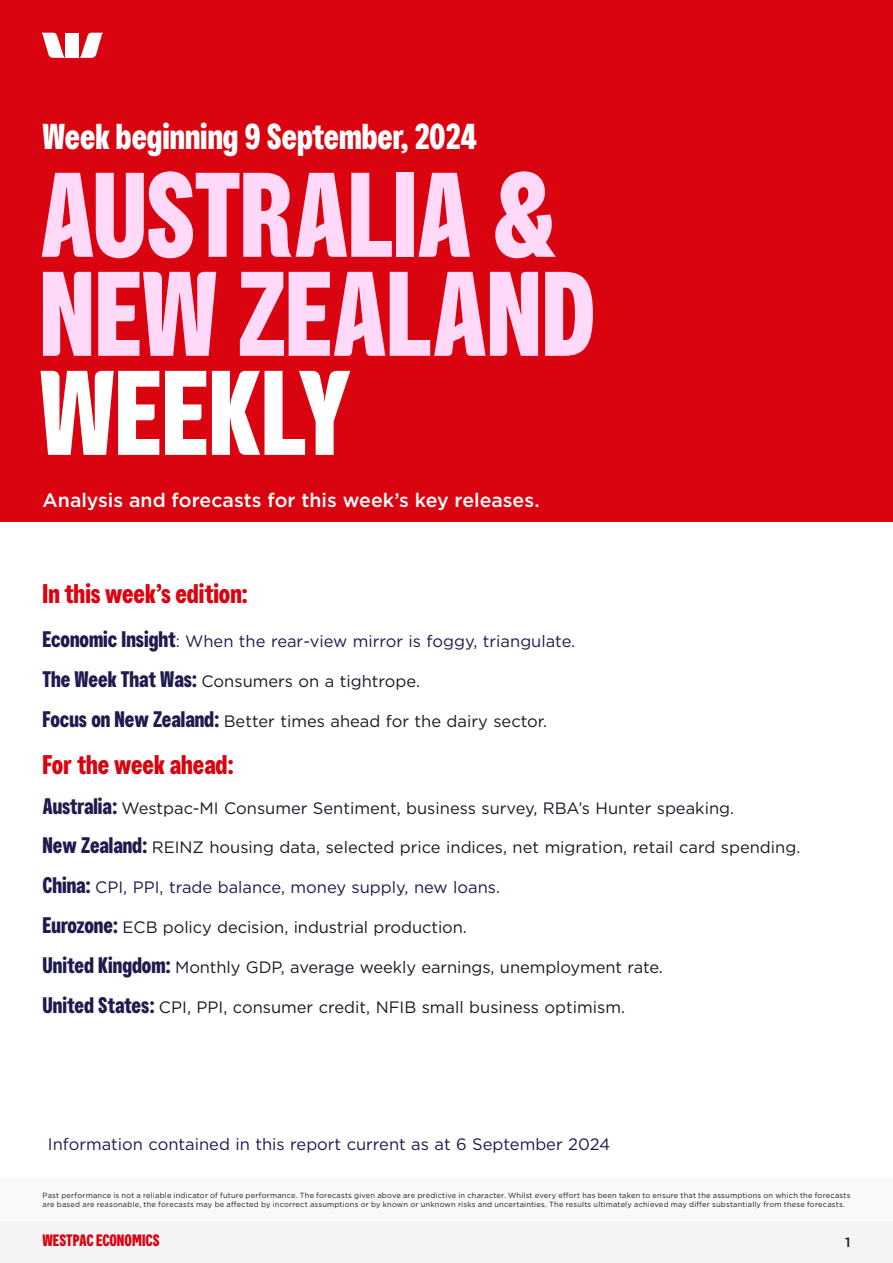
<style>
.page{position:relative;width:893px;height:1263px;background:#fff}
.page>*{position:absolute;margin:0;border:0;box-sizing:border-box;transform-origin:0 0}
.H1B_Main_Title{font:700 120px/99px "Westpac";letter-spacing:-.01em;color:#ffd9f7}
.H1A_Title_page_-_Date{font:700 36px "Westpac";color:#fff}
.H4_Crosshead{font:700 27px "Westpac";color:#da0310}
.SUBHEAD_1{font:700 27px "Westpac";color:#da0310}
.S1_standfirst{font:500 19.5px "Gotham";color:#fff}
.SUBHEAD_2_line{font:16.5px "Gotham";color:#181b25}
.SUBHEAD_2_line-2{font:16.5px "Gotham";color:#1c1b4c}
.SUBHEAD_2_line-3{font:16.5px "Gotham";color:#1f1b4f}
.X2_Bottom_strap{font:700 16.5px "Westpac";color:#da0310}
.X3_Page_number{font:500 13.5px "Gotham";color:#181b25}
.X4_Footnotes{font:7.5px/9px "Gotham";letter-spacing:.025em;color:#181b25}
.s1{color:#fff}
.s2{font-family:"Westpac";font-weight:700;font-size:22.5px}
.s3{font-family:"Westpac";font-weight:700;font-size:22.5px;color:#1f1b4f}
</style>
<div class="page">
<div style="left:0;top:0;width:893px;height:521px;background:#da0310"></div>
<div style="left:0;top:1220px;width:893px;height:43px;background:#f4f4f6"></div>
<div style="left:0;top:1178px;width:893px;height:42px;background:#f9f9fa"></div>
<svg style="left:42px;top:33px;width:23px;height:25px"></svg>
<svg style="left:80px;top:33px;width:23px;height:25px"></svg>
<div style="left:66px;top:33px;width:13px;height:25px;background:#fff"></div>
<p class="H1A_Title_page_-_Date" style="left:43px;top:115px;width:436px">Week beginning 9 September, 2024</p>
<p class="H1B_Main_Title" style="left:39px;top:163px;width:558px">AUSTRALIA &amp;<br>NEW ZEALAND<br><span class="s1">WEEKLY</span></p>
<p class="S1_standfirst" style="left:43px;top:487px;width:499px">Analysis and forecasts for this week’s key releases.</p>
<p class="H4_Crosshead" style="left:43px;top:578px;width:207px">In this week’s edition:</p>
<p class="SUBHEAD_2_line-3" style="left:43px;top:631px;width:534px"><span class="s2">Economic Insight</span>: When the rear-view mirror is foggy, triangulate.</p>
<p class="SUBHEAD_2_line" style="left:43px;top:671px;width:379px"><span class="s3">The Week That Was:</span> Consumers on a tightrope.</p>
<p class="SUBHEAD_2_line" style="left:43px;top:710px;width:506px"><span class="s3">Focus on New Zealand:</span> Better times ahead for the dairy sector.</p>
<p class="SUBHEAD_1" style="left:43px;top:748px;width:193px">For the week ahead:</p>
<p class="SUBHEAD_2_line" style="left:43px;top:797px;width:693px"><span class="s3">Australia:</span> Westpac-MI Consumer Sentiment, business survey, RBA’s Hunter speaking.</p>
<p class="SUBHEAD_2_line" style="left:43px;top:837px;width:759px"><span class="s3">New Zealand:</span> REINZ housing data, selected price indices, net migration, retail card spending.</p>
<p class="SUBHEAD_2_line-2" style="left:43px;top:877px;width:459px"><span class="s3">China:</span> CPI, PPI, trade balance, money supply, new loans.</p>
<p class="SUBHEAD_2_line" style="left:43px;top:916px;width:426px"><span class="s3">Eurozone:</span> ECB policy decision, industrial production.</p>
<p class="SUBHEAD_2_line" style="left:43px;top:956px;width:622px"><span class="s3">United Kingdom:</span> Monthly GDP, average weekly earnings, unemployment rate.</p>
<p class="SUBHEAD_2_line" style="left:43px;top:996px;width:584px"><span class="s3">United States:</span> CPI, PPI, consumer credit, NFIB small business optimism.</p>
<p class="SUBHEAD_2_line-2" style="left:48px;top:1134px;width:564px">Information contained in this report current as at 6 September 2024</p>
<p class="X4_Footnotes" style="left:43px;top:1190px;width:809px">Past performance is not a reliable indicator of future performance. The forecasts given above are predictive in character. Whilst every effort has been taken to ensure that the assumptions on which the forecasts are based are reasonable, the forecasts may be affected by incorrect assumptions or by known or unknown risks and uncertainties. The results ultimately achieved may differ substantially from these forecasts.</p>
<p class="X2_Bottom_strap" style="left:43px;top:1230px;width:119px">WESTPAC ECONOMICS</p>
<p class="X3_Page_number" style="left:845px;top:1233px;width:7px">1</p>
</div>
